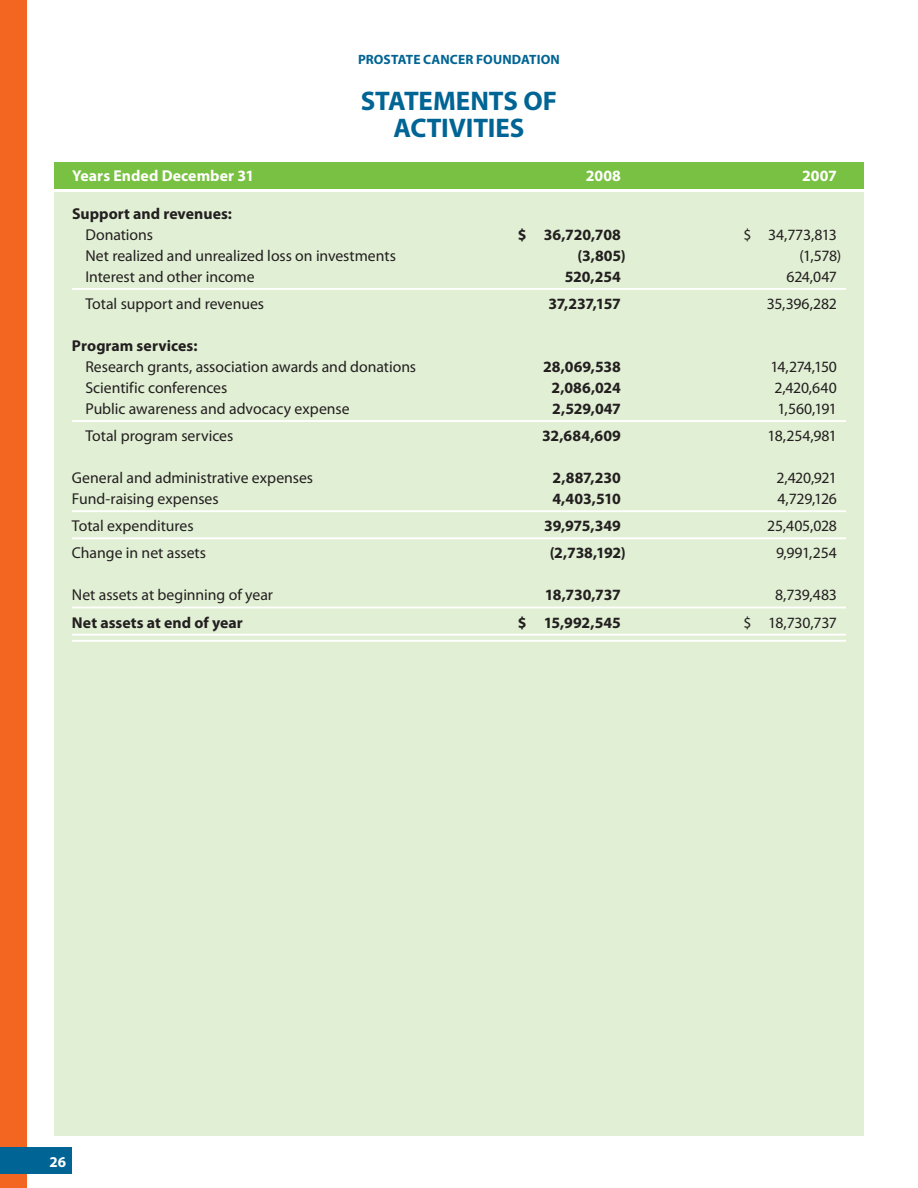
<style>
.page{position:relative;width:918px;height:1188px;background:#fff}
.page>*{position:absolute;margin:0;border:0;box-sizing:border-box;transform-origin:0 0}
.t1{font:700 27px "Myriad Pro";color:#006494}
.t2{font:15.75px "Myriad Pro";letter-spacing:-.005em;color:#231f20}
.t3{font:700 15.75px "Myriad Pro";color:#231f20}
.t4{font:700 15.75px "Myriad Pro";letter-spacing:.005em;color:#fff}
.t5{font:700 15px "Myriad Pro";color:#fff}
.t6{font:700 13.5px "Myriad Pro";color:#006494}
</style>
<div class="page">
<div style="left:54px;top:192px;width:810px;height:944px;background:#e1efd4"></div>
<div style="left:54px;top:162px;width:810px;height:27px;background:#79c142"></div>
<div style="left:0;top:0;width:27px;height:1188px;background:#f36621"></div>
<div style="left:0;top:1148px;width:72px;height:26px;background:#006494"></div>
<hr style="left:72px;top:288px;width:774px;height:2px;background:#fff">
<hr style="left:72px;top:420px;width:774px;height:2px;background:#fff">
<hr style="left:72px;top:510px;width:774px;height:2px;background:#fff">
<hr style="left:72px;top:537px;width:774px;height:2px;background:#fff">
<hr style="left:72px;top:607px;width:774px;height:1px;background:#fff">
<hr style="left:72px;top:634px;width:774px;height:2px;background:#fff">
<hr style="left:72px;top:640px;width:774px;height:2px;background:#fff">
<p class="t6" style="left:358px;top:51px;width:17px">Prostate</p>
<p class="t6" style="left:423px;top:51px;width:10px">cancer</p>
<p class="t6" style="left:476px;top:51px;width:10px">foundation</p>
<h1 class="t1" style="left:361px;top:84px;width:32px">Statements</h1>
<h1 class="t1" style="left:524px;top:84px;width:17px">of</h1>
<h1 class="t1" style="left:394px;top:111px;width:31px">Activities</h1>
<p class="t4" style="left:72px;top:166px;width:184px">Years Ended December 31</p>
<p class="t4" style="left:586px;top:166px;width:37px">2008</p>
<p class="t4" style="left:802px;top:166px;width:36px">2007</p>
<p class="t3" style="left:72px;top:203px;width:162px">Support and revenues:</p>
<p class="t2" style="left:85px;top:225px;width:69px">Donations</p>
<p class="t3" style="left:518px;top:224px;width:105px">$ 36,720,708</p>
<p class="t2" style="left:743px;top:225px;width:95px">$ 34,773,813</p>
<p class="t2" style="left:85px;top:246px;width:312px">Net realized and unrealized loss on investments</p>
<p class="t3" style="left:577px;top:245px;width:50px">(3,805)</p>
<p class="t2" style="left:799px;top:246px;width:44px">(1,578)</p>
<p class="t2" style="left:85px;top:267px;width:171px">Interest and other income</p>
<p class="t3" style="left:565px;top:266px;width:58px">520,254</p>
<p class="t2" style="left:787px;top:267px;width:52px">624,047</p>
<p class="t2" style="left:85px;top:294px;width:180px">Total support and revenues</p>
<p class="t3" style="left:549px;top:293px;width:74px">37,237,157</p>
<p class="t2" style="left:767px;top:294px;width:72px">35,396,282</p>
<p class="t3" style="left:72px;top:335px;width:127px">Program services:</p>
<p class="t2" style="left:85px;top:357px;width:332px">Research grants, association awards and donations</p>
<p class="t3" style="left:543px;top:356px;width:79px">28,069,538</p>
<p class="t2" style="left:771px;top:357px;width:68px">14,274,150</p>
<p class="t2" style="left:85px;top:378px;width:143px">Scientific conferences</p>
<p class="t3" style="left:551px;top:377px;width:71px">2,086,024</p>
<p class="t2" style="left:774px;top:378px;width:64px">2,420,640</p>
<p class="t2" style="left:85px;top:399px;width:266px">Public awareness and advocacy expense</p>
<p class="t3" style="left:552px;top:398px;width:70px">2,529,047</p>
<p class="t2" style="left:777px;top:399px;width:61px">1,560,191</p>
<p class="t2" style="left:85px;top:426px;width:149px">Total program services</p>
<p class="t3" style="left:542px;top:425px;width:80px">32,684,609</p>
<p class="t2" style="left:768px;top:426px;width:71px">18,254,981</p>
<p class="t2" style="left:72px;top:468px;width:243px">General and administrative expenses</p>
<p class="t3" style="left:553px;top:467px;width:70px">2,887,230</p>
<p class="t2" style="left:777px;top:468px;width:62px">2,420,921</p>
<p class="t2" style="left:72px;top:489px;width:148px">Fund-raising expenses</p>
<p class="t3" style="left:552px;top:488px;width:70px">4,403,510</p>
<p class="t2" style="left:778px;top:489px;width:61px">4,729,126</p>
<p class="t2" style="left:72px;top:516px;width:123px">Total expenditures</p>
<p class="t3" style="left:544px;top:516px;width:78px">39,975,349</p>
<p class="t2" style="left:767px;top:516px;width:71px">25,405,028</p>
<p class="t2" style="left:72px;top:543px;width:136px">Change in net assets</p>
<p class="t3" style="left:550px;top:543px;width:78px">(2,738,192)</p>
<p class="t2" style="left:776px;top:543px;width:62px">9,991,254</p>
<p class="t2" style="left:72px;top:585px;width:203px">Net assets at beginning of year</p>
<p class="t3" style="left:545px;top:585px;width:78px">18,730,737</p>
<p class="t2" style="left:775px;top:585px;width:63px">8,739,483</p>
<p class="t3" style="left:72px;top:612px;width:172px">Net assets at end of year</p>
<p class="t3" style="left:518px;top:612px;width:105px">$ 15,992,545</p>
<p class="t2" style="left:743px;top:613px;width:95px">$ 18,730,737</p>
<p class="t5" style="left:49px;top:1152px;width:18px">26</p>
</div>
